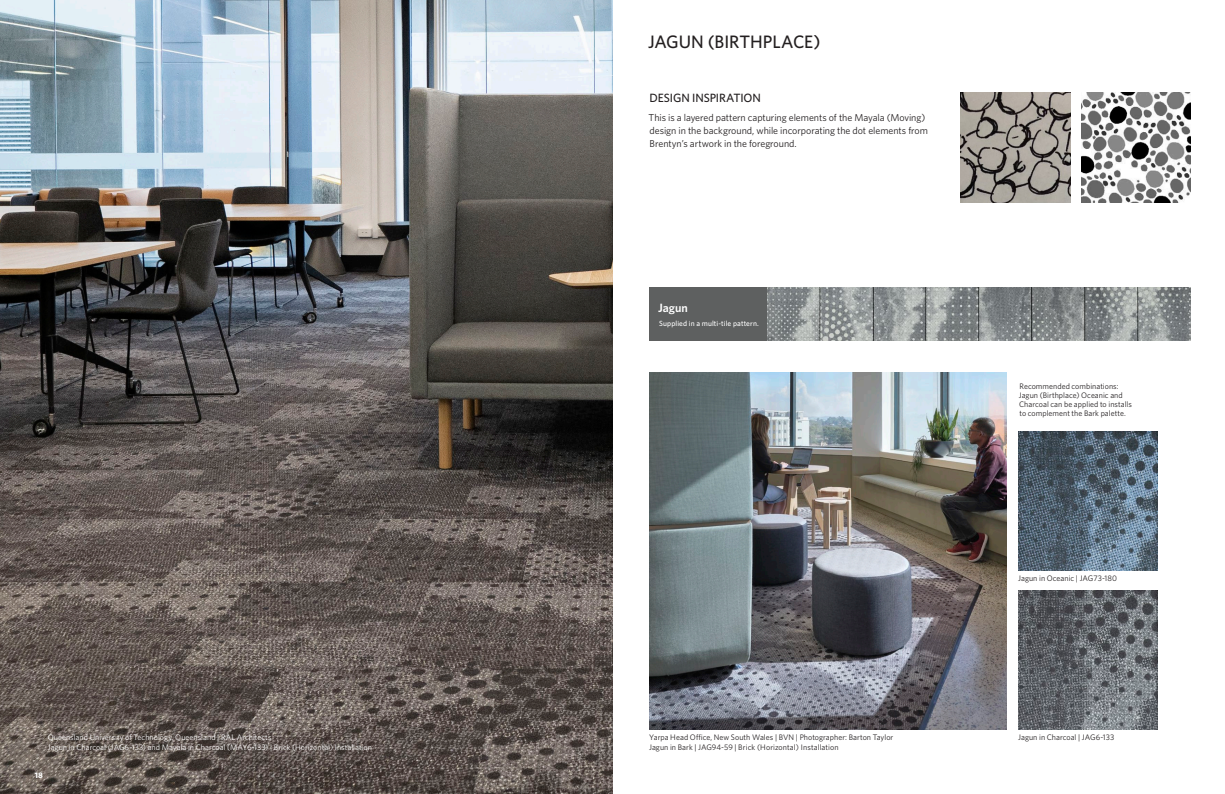
<style>
.page{position:relative;width:1225px;height:794px;background:#fff}
.page>*{position:absolute;margin:0;border:0;box-sizing:border-box;transform-origin:0 0}
.t1{font:500 18px "Whitney";color:#231f20}
.t2{font:500 12px "Whitney";letter-spacing:-.01em;color:#231f20}
.Specs{font:600 12px "Whitney";color:#fff}
.t3{font:10px/13px "Whitney";letter-spacing:-.005em;color:#231f20}
.t4{font:8px/9px "Whitney";letter-spacing:.005em;color:#231f20}
.Caption_on_Image{font:8px/10px "Whitney";color:#fff}
.t5{font:700 8px "Whitney";color:#fff}
.t6{font:500 7.5px "Whitney";letter-spacing:.015em;color:#fff}
</style>
<div class="page">
<img style="left:0;top:0;width:612px;height:794px">
<img style="left:767px;top:288px;width:424px;height:53px">
<div style="left:649px;top:287px;width:118px;height:54px;background:#5e6060"></div>
<img style="left:1018px;top:432px;width:139px;height:139px">
<img style="left:1018px;top:590px;width:139px;height:139px">
<img style="left:649px;top:372px;width:357px;height:357px">
<img style="left:1081px;top:93px;width:110px;height:110px">
<img style="left:960px;top:93px;width:110px;height:110px">
<p class="Caption_on_Image" style="left:48px;top:732px;width:326px">Queensland University of Technology, Queensland | RAL Architects<br>Jagun in Charcoal (JAG6-133) and Mayala in Charcoal (MAY6-133) | Brick (Horizontal) Installation</p>
<p class="t5" style="left:35px;top:769px;width:9px">18</p>
<p class="t1" style="left:648px;top:30px;width:174px">JAGUN (BIRTHPLACE)</p>
<p class="t2" style="left:649px;top:90px;width:113px">DESIGN INSPIRATION</p>
<p class="t3" style="left:648px;top:111px;width:281px">This is a layered pattern capturing elements of the Mayala (Moving) design in the background, while incorporating the dot elements from<br>Brentyn’s artwork in the foreground.</p>
<p class="Specs" style="left:662px;top:299px;width:40px">Yildaan</p>
<p class="t6" style="left:664px;top:319px;width:101px">Su plied in a multi-tile pattern.</p>
<p class="Specs" style="left:658px;top:299px;width:31px">Jagun</p>
<p class="t6" style="left:659px;top:319px;width:101px">Supplied in a multi-tile pattern.</p>
<p class="t4" style="left:649px;top:732px;width:246px">Yarpa Head Office, New South Wales | BVN | Photographer: Barton Taylor</p>
<p class="t4" style="left:649px;top:742px;width:191px">Jagun in Bark | JAG94-59 | Brick (Horizontal) Installation</p>
<p class="t4" style="left:1019px;top:381px;width:101px">Recommended combinations:</p>
<p class="t4" style="left:1018px;top:390px;width:115px">Jagun (Birthplace) Oceanic and<br>Charcoal can be applied to installs to complement the Bark palette.</p>
<p class="t4" style="left:1018px;top:574px;width:100px">Jagun in Oceanic | JAG73-180</p>
<p class="t4" style="left:1018px;top:732px;width:98px">Jagun in Charcoal | JAG6-133</p>
</div>
